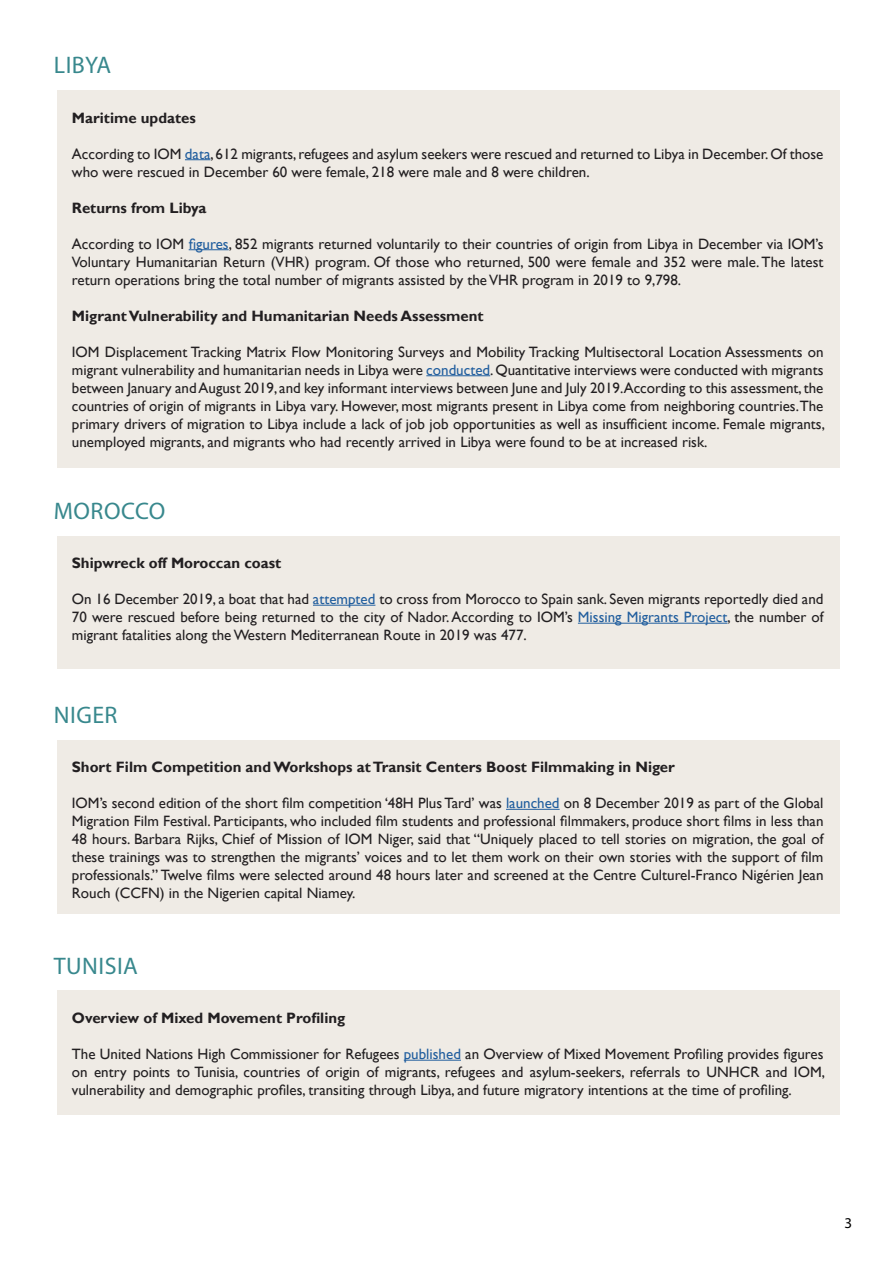
<style>
.page{position:relative;width:893px;height:1263px;background:#fff}
.page>*{position:absolute;margin:0;border:0;box-sizing:border-box;transform-origin:0 0}
.t1{font:24px "Myriad Pro";letter-spacing:.02em;color:#38888d}
.t2{font:15px/18px "Gill Sans";color:#221f21;text-align:justify}
.t3{font:700 15px "Gill Sans";color:#221f21}
.t4{font:15px "Myriad Pro";color:#000}
.s1{color:#215e9e}
</style>
<div class="page">
<div style="left:57px;top:536px;width:782px;height:133px;background:#efebe5"></div>
<div style="left:57px;top:740px;width:782px;height:173px;background:#efebe5"></div>
<hr style="left:313px;top:605px;width:62px;height:1px;background:#215e9e">
<hr style="left:578px;top:623px;width:149px;height:1px;background:#215e9e">
<hr style="left:506px;top:809px;width:54px;height:1px;background:#215e9e">
<div style="left:57px;top:991px;width:782px;height:124px;background:#efebe5"></div>
<hr style="left:404px;top:1060px;width:57px;height:1px;background:#215e9e">
<div style="left:57px;top:90px;width:782px;height:378px;background:#efebe5"></div>
<svg style="left:185px;top:159px;width:25px;height:1px"></svg>
<hr style="left:189px;top:249px;width:40px;height:1px;background:#215e9e">
<hr style="left:426px;top:375px;width:64px;height:1px;background:#215e9e">
<h1 class="t1" style="left:54px;top:50px;width:59px">LIBYA</h1>
<p class="t3" style="left:72px;top:109px;width:125px">Maritime updates</p>
<p class="t2" style="left:72px;top:145px;width:753px">According to IOM <span class="s1">data</span>, 612 migrants, refugees and asylum seekers were rescued and returned to Libya in December. Of those who were rescued in December 60 were female, 218 were male and 8 were children.</p>
<p class="t3" style="left:72px;top:199px;width:136px">Returns from Libya</p>
<p class="t2" style="left:72px;top:235px;width:753px">According to IOM <span class="s1">figures</span>, 852 migrants returned voluntarily to their countries of origin from Libya in December via IOM’s Voluntary Humanitarian Return (VHR) program. Of those who returned, 500 were female and 352 were male. The latest return operations bring the total number of migrants assisted by the VHR program in 2019 to 9,798.</p>
<p class="t3" style="left:72px;top:307px;width:413px">Migrant Vulnerability and Humanitarian Needs Assessment</p>
<p class="t2" style="left:72px;top:343px;width:755px">IOM Displacement Tracking Matrix Flow Monitoring Surveys and Mobility Tracking Multisectoral Location Assessments on migrant vulnerability and humanitarian needs in Libya were <span class="s1">conducted</span>. Quantitative interviews were conducted with migrants between January and August 2019, and key informant interviews between June and July 2019.According to this assessment, the countries of origin of migrants in Libya vary. However, most migrants present in Libya come from neighboring countries.The primary drivers of migration to Libya include a lack of job job opportunities as well as insufficient income. Female migrants, unemployed migrants, and migrants who had recently arrived in Libya were found to be at increased risk.</p>
<h1 class="t1" style="left:54px;top:496px;width:113px">MOROCCO</h1>
<p class="t3" style="left:72px;top:554px;width:211px">Shipwreck off Moroccan coast</p>
<p class="t2" style="left:72px;top:590px;width:753px">On 16 December 2019, a boat that had <span class="s1">attempted</span> to cross from Morocco to Spain sank. Seven migrants reportedly died and 70 were rescued before being returned to the city of Nador. According to IOM’s <span class="s1">Missing Migrants Project</span>, the number of migrant fatalities along the Western Mediterranean Route in 2019 was 477.</p>
<h1 class="t1" style="left:54px;top:700px;width:65px">NIGER</h1>
<p class="t3" style="left:72px;top:758px;width:605px">Short Film Competition and Workshops at Transit Centers Boost Filmmaking in Niger</p>
<p class="t2" style="left:72px;top:794px;width:753px">IOM’s second edition of the short film competition ‘48H Plus Tard’ was <span class="s1">launched</span> on 8 December 2019 as part of the Global Migration Film Festival. Participants, who included film students and professional filmmakers, produce short films in less than 48 hours. Barbara Rijks, Chief of Mission of IOM Niger, said that “Uniquely placed to tell stories on migration, the goal of these trainings was to strengthen the migrants’ voices and to let them work on their own stories with the support of film professionals.” Twelve films were selected around 48 hours later and screened at the Centre Culturel-Franco Nigérien Jean Rouch (CCFN) in the Nigerien capital Niamey.</p>
<h1 class="t1" style="left:54px;top:951px;width:86px">TUNISIA</h1>
<p class="t3" style="left:72px;top:1009px;width:275px">Overview of Mixed Movement Profiling</p>
<p class="t2" style="left:72px;top:1045px;width:755px">The United Nations High Commissioner for Refugees <span class="s1">published</span> an Overview of Mixed Movement Profiling provides figures on entry points to Tunisia, countries of origin of migrants, refugees and asylum-seekers, referrals to UNHCR and IOM, vulnerability and demographic profiles, transiting through Libya, and future migratory intentions at the time of profiling.</p>
<p class="t4" style="left:844px;top:1213px;width:9px">3</p>
</div>
